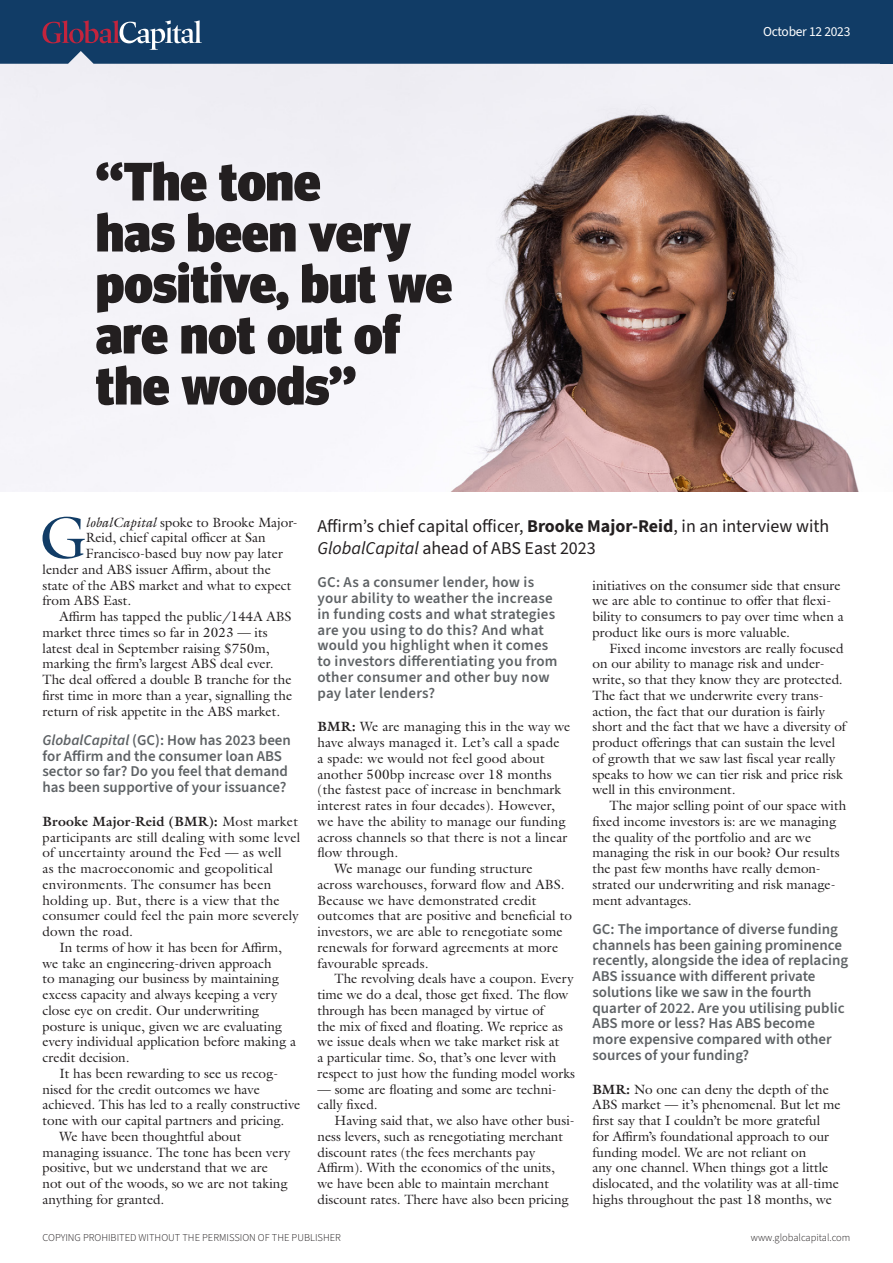
<style>
.page{position:relative;width:893px;height:1263px;background:#fff}
.page>*{position:absolute;margin:0;border:0;box-sizing:border-box;transform-origin:0 0}
.article_dropcap{font:59.85px "Galliard Pro";color:#113c66}
.article_title{font:900 54px/51px "Meta Headline Pro";letter-spacing:-.005em;color:#231f20}
.article_stand1st{font:18px/22.5px "Source Sans 3";color:#231f20}
.article_h3{font:600 15px/15.8px "Source Sans 3";color:#5e6265}
.t1{font:13.65px "Source Sans 3";letter-spacing:-.02em;color:#fff}
.article_p{font:13.5px/15.8px "Galliard Pro";color:#231f20}
.article_p1st{font:13.5px/15.8px "Galliard Pro";letter-spacing:.01em;color:#231f20}
.article_dropcap-2{font:13.5px "Galliard Pro";color:#231f20}
.t2{font:300 10.5px "Source Sans 3";color:#231f20}
.s1{font-style:italic}
.s2{font-weight:700}
</style>
<div class="page">
<img style="left:0;top:64px;width:893px;height:427px">
<div style="left:0;top:0;width:880px;height:64px;background:#113c66"></div>
<svg style="left:43px;top:20px;width:159px;height:30px;background:#465274"></svg>
<div style="left:880px;top:0;width:13px;height:64px;background:#113c66"></div>
<p class="article_title" style="left:96px;top:152px;width:358px">“The tone<br>has been very positive, but we are not out of the woods”</p>
<p class="t1" style="left:763px;top:23px;width:89px">October 12 2023</p>
<p class="article_dropcap" style="left:39px;top:498px;width:48px">G</p>
<p class="article_dropcap-2" style="left:86px;top:513px;width:213px"><span class="s1">lobalCapital</span> spoke to Brooke Major-</p>
<p class="article_dropcap-2" style="left:86px;top:529px;width:181px">Reid, chief capital officer at San</p>
<p class="article_dropcap-2" style="left:86px;top:545px;width:198px">Francisco-based buy now pay later</p>
<p class="article_dropcap-2" style="left:43px;top:560px;width:230px">lender and ABS issuer Affirm, about the</p>
<p class="article_dropcap-2" style="left:43px;top:576px;width:250px">state of the ABS market and what to expect</p>
<p class="article_dropcap-2" style="left:43px;top:592px;width:90px">from ABS East.</p>
<p class="article_p" style="left:43px;top:608px;width:251px;text-indent:17px">Affirm has tapped the public/144A ABS market three times so far in 2023 — its latest deal in September raising $750m, marking the firm’s largest ABS deal ever.<br>The deal offered a double B tranche for the first time in more than a year, signalling the return of risk appetite in the ABS market.</p>
<p class="article_h3" style="left:43px;top:732px;width:250px"><span class="s1">GlobalCapital</span> (GC): How has 2023 been for Affirm and the consumer loan ABS sector so far? Do you feel that demand has been supportive of your issuance?</p>
<p class="article_p1st" style="left:43px;top:813px;width:259px"><span class="s2">Brooke Major-Reid (BMR):</span> Most market participants are still dealing with some level of uncertainty around the Fed — as well<br>as the macroeconomic and geopolitical environments. The consumer has been holding up. But, there is a view that the consumer could feel the pain more severely down the road.</p>
<p class="article_p" style="left:43px;top:939px;width:255px;text-indent:17px">In terms of how it has been for Affirm, we take an engineering-driven approach<br>to managing our business by maintaining excess capacity and always keeping a very close eye on credit. Our underwriting posture is unique, given we are evaluating every individual application before making a credit decision.</p>
<p class="article_p" style="left:43px;top:1065px;width:259px;text-indent:17px">It has been rewarding to see us recog&shy;nised for the credit outcomes we have achieved. This has led to a really constructive tone with our capital partners and pricing.</p>
<p class="article_p" style="left:43px;top:1128px;width:249px;text-indent:17px">We have been thoughtful about managing issuance. The tone has been very positive, but we understand that we are not out of the woods, so we are not taking anything for granted.</p>
<p class="article_stand1st" style="left:317px;top:514px;width:513px">Affirm’s chief capital officer, <span class="s2">Brooke Major-Reid</span>, in an interview with<br><span class="s1">GlobalCapital</span> ahead of ABS East 2023</p>
<p class="article_h3" style="left:317px;top:574px;width:242px">GC: As a consumer lender, how is your ability to weather the increase in funding costs and what strategies are you using to do this? And what would you highlight when it comes to investors differentiating you from other consumer and other buy now pay later lenders?</p>
<p class="article_p1st" style="left:317px;top:719px;width:254px"><span class="s2">BMR:</span> We are managing this in the way we have always managed it. Let’s call a spade<br>a spade: we would not feel good about another 500bp increase over 18 months (the fastest pace of increase in benchmark interest rates in four decades). However, we have the ability to manage our funding across channels so that there is not a linear flow through.</p>
<p class="article_p" style="left:317px;top:860px;width:256px;text-indent:17px">We manage our funding structure<br>across warehouses, forward flow and ABS.<br>Because we have demonstrated credit outcomes that are positive and beneficial to investors, we are able to renegotiate some renewals for forward agreements at more favourable spreads.</p>
<p class="article_p" style="left:317px;top:971px;width:259px;text-indent:17px">The revolving deals have a coupon. Every time we do a deal, those get fixed. The flow through has been managed by virtue of<br>the mix of fixed and floating. We reprice as we issue deals when we take market risk at<br>a particular time. So, that’s one lever with respect to just how the funding model works</p>
<p class="article_p" style="left:317px;top:1081px;width:241px">— some are floating and some are techni&shy;cally fixed.</p>
<p class="article_p" style="left:317px;top:1112px;width:259px;text-indent:17px">Having said that, we also have other busi&shy;ness levers, such as renegotiating merchant discount rates (the fees merchants pay Affirm). With the economics of the units,<br>we have been able to maintain merchant discount rates. There have also been pricing</p>
<p class="article_p" style="left:592px;top:577px;width:253px">initiatives on the consumer side that ensure we are able to continue to offer that flexi&shy;bility to consumers to pay over time when a product like ours is more valuable.</p>
<p class="article_p" style="left:592px;top:640px;width:255px;text-indent:17px">Fixed income investors are really focused on our ability to manage risk and under&shy;write, so that they know they are protected.<br>The fact that we underwrite every trans&shy;action, the fact that our duration is fairly short and the fact that we have a diversity of product offerings that can sustain the level of growth that we saw last fiscal year really speaks to how we can tier risk and price risk well in this environment.</p>
<p class="article_p" style="left:592px;top:797px;width:255px;text-indent:17px">The major selling point of our space with fixed income investors is: are we managing the quality of the portfolio and are we managing the risk in our book? Our results the past few months have really demon&shy;strated our underwriting and risk manage&shy;ment advantages.</p>
<p class="article_h3" style="left:592px;top:921px;width:257px">GC: The importance of diverse funding channels has been gaining prominence recently, alongside the idea of replacing ABS issuance with different private solutions like we saw in the fourth quarter of 2022. Are you utilising public ABS more or less? Has ABS become more expensive compared with other sources of your funding?</p>
<p class="article_p1st" style="left:592px;top:1081px;width:250px"><span class="s2">BMR:</span> No one can deny the depth of the ABS market — it’s phenomenal. But let me first say that I couldn’t be more grateful<br>for Affirm’s foundational approach to our funding model. We are not reliant on<br>any one channel. When things got a little dislocated, and the volatility was at all-time highs throughout the past 18 months, we</p>
<p class="t2" style="left:43px;top:1231px;width:300px">COPYING PROHIBITED WITHOUT THE PERMISSION OF THE PUBLISHER</p>
<p class="t2" style="left:751px;top:1231px;width:101px">www.globalcapital.com</p>
</div>
